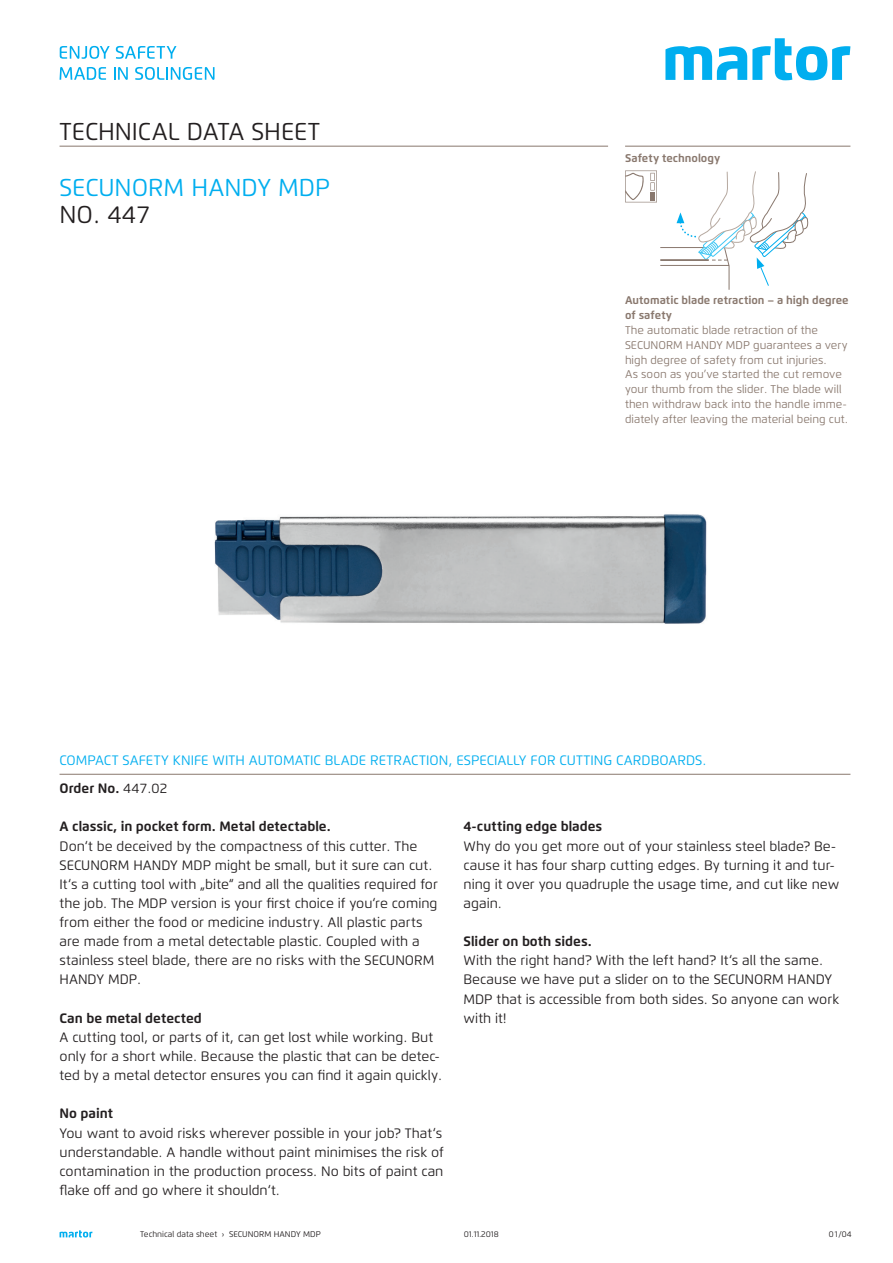
<style>
.page{position:relative;width:893px;height:1263px;background:#fff}
.page>*{position:absolute;margin:0;border:0;box-sizing:border-box;transform-origin:0 0}
.t1{font:24.3px "Flexo";color:#231f20}
.t2{font:24.3px "Flexo";color:#00aeef}
.t3{font:13.65px/19.2px "Flexo";color:#231f20}
.t4{font:700 13.65px "Flexo";color:#231f20}
.t5{font:13.65px/27.6px "Flexo";color:#00aeef}
.t6{font:11.25px/14.9px "Flexo";color:#89786e}
.t7{font:700 11.25px/14.9px "Flexo";color:#89786e}
.t8{font:8.25px "Flexo";color:#231f20}
.s1{font-weight:700;color:#231f20}
.s2{color:#231f20}
</style>
<div class="page">
<svg style="left:60px;top:1230px;width:32px;height:7px"></svg>
<img style="left:214px;top:514px;width:493px;height:110px">
<svg style="left:625px;top:171px;width:184px;height:119px"></svg>
<div style="left:650px;top:192px;width:5px;height:8px;background:#89786e"></div>
<svg style="left:665px;top:38px;width:185px;height:42px"></svg>
<svg style="left:60px;top:46px;width:50px;height:13px"></svg>
<svg style="left:116px;top:46px;width:60px;height:13px"></svg>
<svg style="left:60px;top:67px;width:46px;height:13px"></svg>
<svg style="left:114px;top:67px;width:14px;height:13px"></svg>
<svg style="left:135px;top:67px;width:80px;height:13px"></svg>
<hr style="left:60px;top:774px;width:790px;height:1px;background:#89786e">
<hr style="left:625px;top:146px;width:225px;height:1px;background:#89786e">
<hr style="left:60px;top:146px;width:548px;height:1px;background:#89786e">
<h1 class="t1" style="left:60px;top:117px;width:262px">TECHNICAL DATA SHEET</h1>
<h1 class="t2" style="left:60px;top:172px;width:272px">SECUNORM HANDY MDP</h1>
<h1 class="t1" style="left:60px;top:200px;width:93px">NO. 447</h1>
<p class="t7" style="left:625px;top:150px;width:97px">Safety technology</p>
<p class="t7" style="left:625px;top:293px;width:225px">Automatic blade retraction – a high degree of safety</p>
<p class="t6" style="left:625px;top:322px;width:225px">The automatic blade retraction of the SECUNORM HANDY MDP guarantees a very high degree of safety from cut injuries.<br>As soon as you’ve started the cut remove your thumb from the slider. The blade will then withdraw back into the handle imme&shy;diately after leaving the material being cut.</p>
<p class="t5" style="left:60px;top:747px;width:648px">COMPACT SAFETY KNIFE WITH AUTOMATIC BLADE RETRACTION, ESPECIALLY FOR CUTTING CARDBOARDS.<br><span class="s1">Order No.</span> <span class="s2">447.02</span></p>
<p class="t4" style="left:60px;top:818px;width:273px">A classic, in pocket form. Metal detectable.</p>
<p class="t3" style="left:60px;top:836px;width:380px">Don‘t be deceived by the compactness of this cutter. The SECUNORM HANDY MDP might be small, but it sure can cut.<br>It‘s a cutting tool with „bite“ and all the qualities required for the job. The MDP version is your first choice if you‘re coming from either the food or medicine industry. All plastic parts are made from a metal detectable plastic. Coupled with a stainless steel blade, there are no risks with the SECUNORM HANDY MDP.</p>
<p class="t4" style="left:60px;top:1010px;width:144px">Can be metal detected</p>
<p class="t3" style="left:60px;top:1027px;width:384px">A cutting tool, or parts of it, can get lost while working. But only for a short while. Because the plastic that can be detec&shy;ted by a metal detector ensures you can find it again quickly.</p>
<p class="t4" style="left:60px;top:1105px;width:55px">No paint</p>
<p class="t3" style="left:60px;top:1123px;width:386px">You want to avoid risks wherever possible in your job? That‘s understandable. A handle without paint minimises the risk of contamination in the production process. No bits of paint can flake off and go where it shouldn‘t.</p>
<p class="t4" style="left:463px;top:818px;width:140px">4-cutting edge blades</p>
<p class="t3" style="left:463px;top:836px;width:377px">Why do you get more out of your stainless steel blade? Be&shy;cause it has four sharp cutting edges. By turning it and tur&shy;ning it over you quadruple the usage time, and cut like new again.</p>
<p class="t4" style="left:463px;top:933px;width:130px">Slider on both sides.</p>
<p class="t3" style="left:463px;top:951px;width:377px">With the right hand? With the left hand? It‘s all the same.<br>Because we have put a slider on to the SECUNORM HANDY MDP that is accessible from both sides. So anyone can work with it!</p>
<p class="t8" style="left:140px;top:1229px;width:182px">Technical data sheet › SECUNORM HANDY MDP</p>
<p class="t8" style="left:464px;top:1229px;width:36px">01.11.2018</p>
<p class="t8" style="left:829px;top:1229px;width:24px">01/04</p>
</div>
